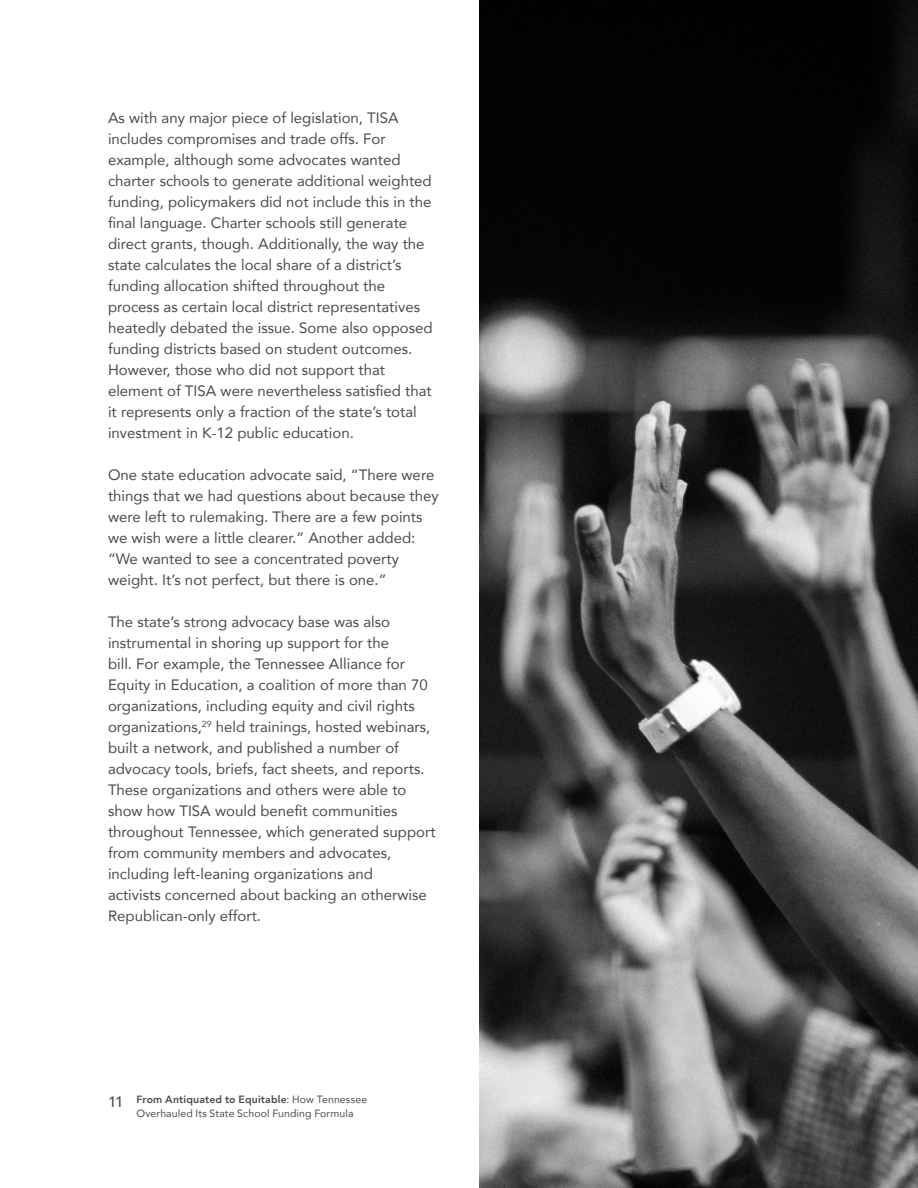
<style>
.page{position:relative;width:918px;height:1188px;background:#fff}
.page>*{position:absolute;margin:0;border:0;box-sizing:border-box;transform-origin:0 0}
.t1{font:15px/21px "Avenir";color:#4c4c4e}
.t2{font:500 15px "Avenir";color:#4c4c4e}
.t3{font:10.5px/13.5px "Avenir";letter-spacing:.01em;color:#4c4c4e}
.s1{font-weight:800}
</style>
<div class="page">
<img style="left:479px;top:0;width:439px;height:1187px">
<p class="t1" style="left:108px;top:107px;width:326px">As with any major piece of legislation, TISA includes compromises and trade offs. For example, although some advocates wanted charter schools to generate additional weighted funding, policymakers did not include this in the final language. Charter schools still generate direct grants, though. Additionally, the way the state calculates the local share of a district’s funding allocation shifted throughout the process as certain local district representatives heatedly debated the issue. Some also opposed funding districts based on student outcomes.<br>However, those who did not support that element of TISA were nevertheless satisfied that it represents only a fraction of the state’s total investment in K-12 public education.</p>
<p class="t1" style="left:108px;top:464px;width:332px">One state education advocate said, “There were things that we had questions about because they were left to rulemaking. There are a few points we wish were a little clearer.” Another added: “We wanted to see a concentrated poverty weight. It’s not perfect, but there is one.”</p>
<p class="t1" style="left:108px;top:611px;width:329px">The state’s strong advocacy base was also instrumental in shoring up support for the<br>bill. For example, the Tennessee Alliance for Equity in Education, a coalition of more than 70 organizations, including equity and civil rights organizations,<sup>29</sup> held trainings, hosted webinars, built a network, and published a number of advocacy tools, briefs, fact sheets, and reports.<br>These organizations and others were able to show how TISA would benefit communities throughout Tennessee, which generated support from community members and advocates, including left-leaning organizations and<br>activists concerned about backing an otherwise Republican-only effort.</p>
<p class="t2" style="left:108px;top:1088px;width:17px">11</p>
<p class="t3" style="left:136px;top:1093px;width:232px"><span class="s1">From Antiquated to Equitable</span>: How Tennessee<br>Overhauled Its State School Funding Formula</p>
</div>
